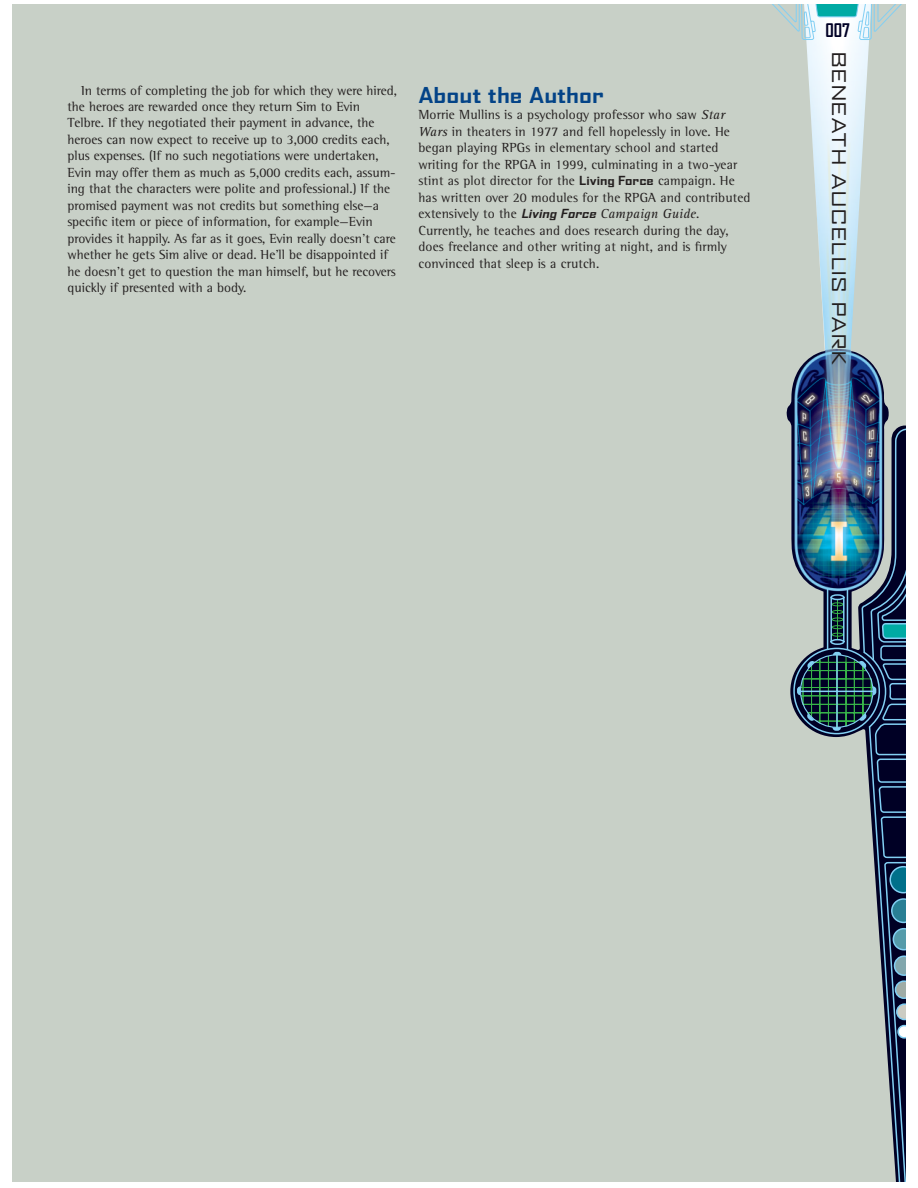
<style>
.page{position:relative;width:918px;height:1188px;background:#fff}
.page>*{position:absolute;margin:0;border:0;box-sizing:border-box;transform-origin:0 0}
.t1{font:700 expanded 21px "Agency FB";color:#034387}
.t2{font:expanded 18px "Agency FB";color:#231f1f}
.t3{font:700 18px "Agency FB";color:#000025}
.t4{font:13.5px/16.5px "Rotis Semi Serif";color:#231f1f}
.s1{font-family:"Rotis Serif";font-style:italic}
.s2{font-family:"Agency FB";font-weight:700;font-stretch:expanded;font-size:12px}
.s3{font-family:"Agency FB";font-weight:700;font-style:italic;font-stretch:expanded;font-size:12px}
</style>
<div class="page">
<div style="left:12px;top:4px;width:894px;height:1178px;background:#c8d0c7"></div>
<img style="left:787px;top:40px;width:102px;height:517px">
<svg style="left:772px;top:4px;width:130px;height:36px"></svg>
<img style="left:793px;top:428px;width:113px;height:754px">
<p class="t4" style="left:68px;top:83px;width:331px;text-indent:14px">In terms of completing the job for which they were hired, the heroes are rewarded once they return Sim to Evin Telbre. If they negotiated their payment in advance, the heroes can now expect to receive up to 3,000 credits each, plus expenses. (If no such negotiations were undertaken, Evin may offer them as much as 5,000 credits each, assum&shy;ing that the characters were polite and professional.) If the promised payment was not credits but something else—a specific item or piece of information, for example—Evin provides it happily. As far as it goes, Evin really doesn’t care whether he gets Sim alive or dead. He’ll be disappointed if he doesn’t get to question the man himself, but he recovers quickly if presented with a body.</p>
<h1 class="t1" style="left:418px;top:87px;width:187px">About the Author</h1>
<p class="t4" style="left:418px;top:108px;width:334px">Morrie Mullins is a psychology professor who saw <span class="s1">Star Wars</span> in theaters in 1977 and fell hopelessly in love. He began playing RPGs in elementary school and started writing for the RPGA in 1999, culminating in a two-year stint as plot director for the <span class="s2">Living Force</span> campaign. He has written over 20 modules for the RPGA and contributed extensively to the <span class="s3">Living Force</span> <span class="s1">Campaign Guide</span>.<br>Currently, he teaches and does research during the day, does freelance and other writing at night, and is firmly convinced that sleep is a crutch.</p>
<h2 class="t3" style="left:825px;top:24px;width:26px">007</h2>
<h2 class="t2" style="left:845px;top:51px;width:316px;rotate:90deg">BENEATH AUCELLIS PARK</h2>
</div>
